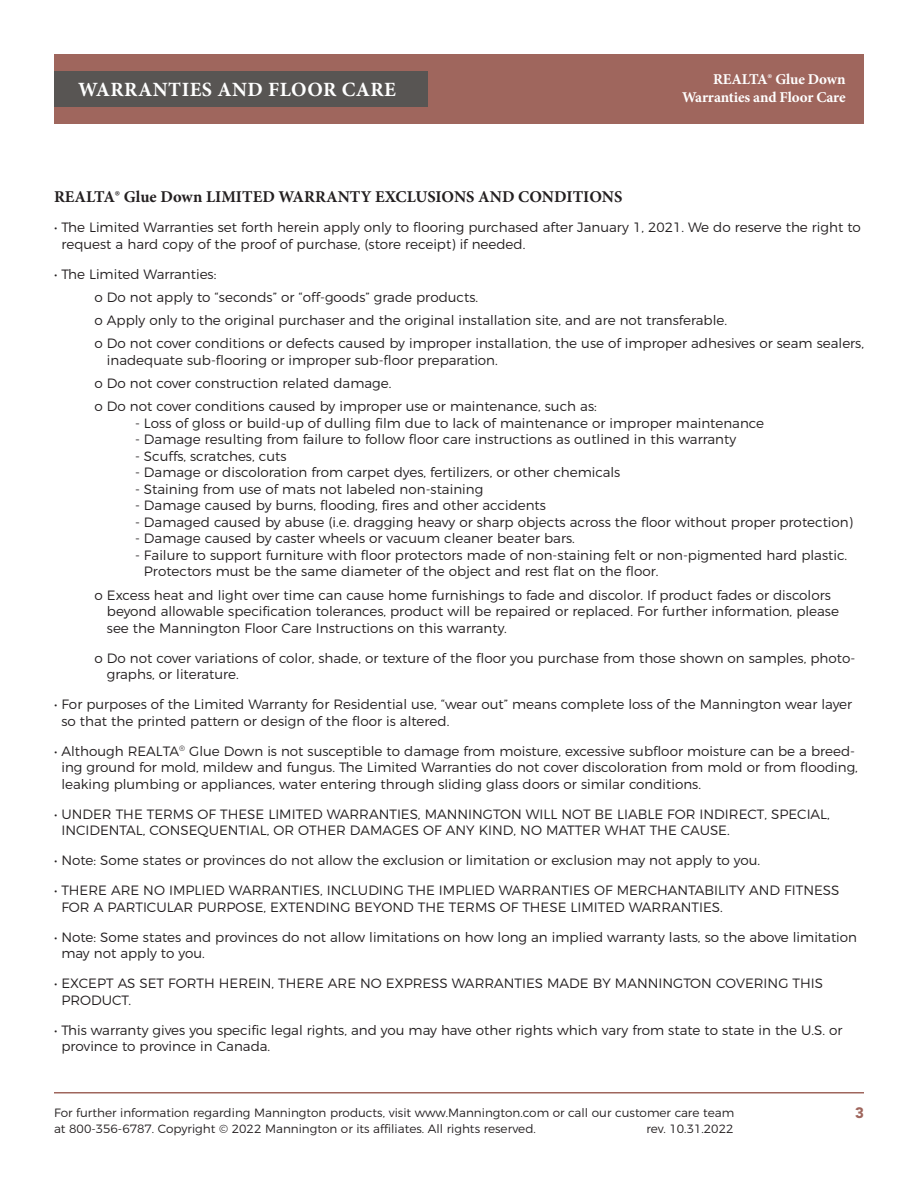
<style>
.page{position:relative;width:918px;height:1188px;background:#fff}
.page>*{position:absolute;margin:0;border:0;box-sizing:border-box;transform-origin:0 0}
.Body{font:700 20.25px "Minion Pro";letter-spacing:.02em;color:#fff}
.Body-2{font:700 16.5px "Minion Pro";color:#231f20}
.Body-3{font:700 15px/18px "Minion Pro";letter-spacing:-.01em;color:#fff;text-align:right}
.Body-4{font:900 15px "Avenir";color:#9f665d}
.Body-5{font:300 13.5px/16.5px "Montserrat";color:#231f20}
.Body-6{font:300 12px/16.5px "Montserrat";color:#231f20}
</style>
<div class="page">
<div style="left:54px;top:54px;width:810px;height:69px;background:#9f665d"></div>
<div style="left:54px;top:71px;width:373px;height:35px;background:#585553"></div>
<hr style="left:54px;top:1092px;width:810px;height:2px;background:#9f665d">
<p class="Body" style="left:78px;top:75px;width:319px">WARRANTIES AND FLOOR CARE</p>
<p class="Body-3" style="left:682px;top:70px;width:165px">REALTA® Glue Down<br>Warranties and Floor Care</p>
<p class="Body-2" style="left:54px;top:185px;width:570px">REALTA® Glue Down LIMITED WARRANTY EXCLUSIONS AND CONDITIONS</p>
<p class="Body-5" style="left:61px;top:218px;width:801px;text-indent:-7px">• The Limited Warranties set forth herein apply only to flooring purchased after January 1, 2021. We do reserve the right to request a hard copy of the proof of purchase, (store receipt) if needed.</p>
<p class="Body-5" style="left:94px;top:261px;width:771px;line-height:23.2px;text-indent:-40px">• The Limited Warranties:<br>o Do not apply to “seconds” or “off-goods” grade products.<br>o Apply only to the original purchaser and the original installation site, and are not transferable.<br>o Do not cover conditions or defects caused by improper installation, the use of improper adhesives or seam sealers,</p>
<p class="Body-5" style="left:94px;top:347px;width:504px;line-height:23.2px;text-indent:12px">inadequate sub-flooring or improper sub-floor preparation.<br>o Do not cover construction related damage.<br>o Do not cover conditions caused by improper use or maintenance, such as:</p>
<p class="Body-5" style="left:135px;top:414px;width:631px">- Loss of gloss or build-up of dulling film due to lack of maintenance or improper maintenance</p>
<p class="Body-5" style="left:135px;top:430px;width:603px">- Damage resulting from failure to follow floor care instructions as outlined in this warranty</p>
<p class="Body-5" style="left:135px;top:447px;width:153px">- Scuffs, scratches, cuts</p>
<p class="Body-5" style="left:135px;top:463px;width:487px">- Damage or discoloration from carpet dyes, fertilizers, or other chemicals</p>
<p class="Body-5" style="left:135px;top:480px;width:350px">- Staining from use of mats not labeled non-staining</p>
<p class="Body-5" style="left:135px;top:496px;width:413px">- Damage caused by burns, flooding, fires and other accidents</p>
<p class="Body-5" style="left:135px;top:513px;width:720px">- Damaged caused by abuse (i.e. dragging heavy or sharp objects across the floor without proper protection)</p>
<p class="Body-5" style="left:135px;top:529px;width:441px">- Damage caused by caster wheels or vacuum cleaner beater bars.</p>
<p class="Body-5" style="left:144px;top:546px;width:705px;text-indent:-9px">- Failure to support furniture with floor protectors made of non-staining felt or non-pigmented hard plastic.<br>Protectors must be the same diameter of the object and rest flat on the floor.</p>
<p class="Body-5" style="left:107px;top:585px;width:734px;text-indent:-12px">o Excess heat and light over time can cause home furnishings to fade and discolor. If product fades or discolors beyond allowable specification tolerances, product will be repaired or replaced. For further information, please see the Mannington Floor Care Instructions on this warranty.</p>
<p class="Body-5" style="left:107px;top:648px;width:750px;text-indent:-12px">o Do not cover variations of color, shade, or texture of the floor you purchase from those shown on samples, photo&shy;graphs, or literature.</p>
<p class="Body-5" style="left:61px;top:695px;width:792px;text-indent:-7px">• For purposes of the Limited Warranty for Residential use, “wear out” means complete loss of the Mannington wear layer so that the printed pattern or design of the floor is altered.</p>
<p class="Body-5" style="left:61px;top:741px;width:798px;text-indent:-7px">• Although REALTA<sup>®</sup> Glue Down is not susceptible to damage from moisture, excessive subfloor moisture can be a breed&shy;ing ground for mold, mildew and fungus. The Limited Warranties do not cover discoloration from mold or from flooding, leaking plumbing or appliances, water entering through sliding glass doors or similar conditions.</p>
<p class="Body-5" style="left:61px;top:804px;width:770px;text-indent:-7px">• UNDER THE TERMS OF THESE LIMITED WARRANTIES, MANNINGTON WILL NOT BE LIABLE FOR INDIRECT, SPECIAL,<br>INCIDENTAL, CONSEQUENTIAL, OR OTHER DAMAGES OF ANY KIND, NO MATTER WHAT THE CAUSE.</p>
<p class="Body-5" style="left:54px;top:851px;width:708px">• Note: Some states or provinces do not allow the exclusion or limitation or exclusion may not apply to you.</p>
<p class="Body-5" style="left:61px;top:881px;width:780px;text-indent:-7px">• THERE ARE NO IMPLIED WARRANTIES, INCLUDING THE IMPLIED WARRANTIES OF MERCHANTABILITY AND FITNESS<br>FOR A PARTICULAR PURPOSE, EXTENDING BEYOND THE TERMS OF THESE LIMITED WARRANTIES.</p>
<p class="Body-5" style="left:61px;top:927px;width:797px;text-indent:-7px">• Note: Some states and provinces do not allow limitations on how long an implied warranty lasts, so the above limitation may not apply to you.</p>
<p class="Body-5" style="left:61px;top:974px;width:763px;text-indent:-7px">• EXCEPT AS SET FORTH HEREIN, THERE ARE NO EXPRESS WARRANTIES MADE BY MANNINGTON COVERING THIS<br>PRODUCT.</p>
<p class="Body-5" style="left:61px;top:1020px;width:783px;text-indent:-7px">• This warranty gives you specific legal rights, and you may have other rights which vary from state to state in the U.S. or province to province in Canada.</p>
<p class="Body-6" style="left:54px;top:1103px;width:682px">For further information regarding Mannington products, visit www.Mannington.com or call our customer care team at 800-356-6787. Copyright © 2022 Mannington or its affiliates. All rights reserved.</p>
<p class="Body-6" style="left:646px;top:1120px;width:89px">rev. 10.31.2022</p>
<p class="Body-4" style="left:855px;top:1103px;width:10px">3</p>
</div>
